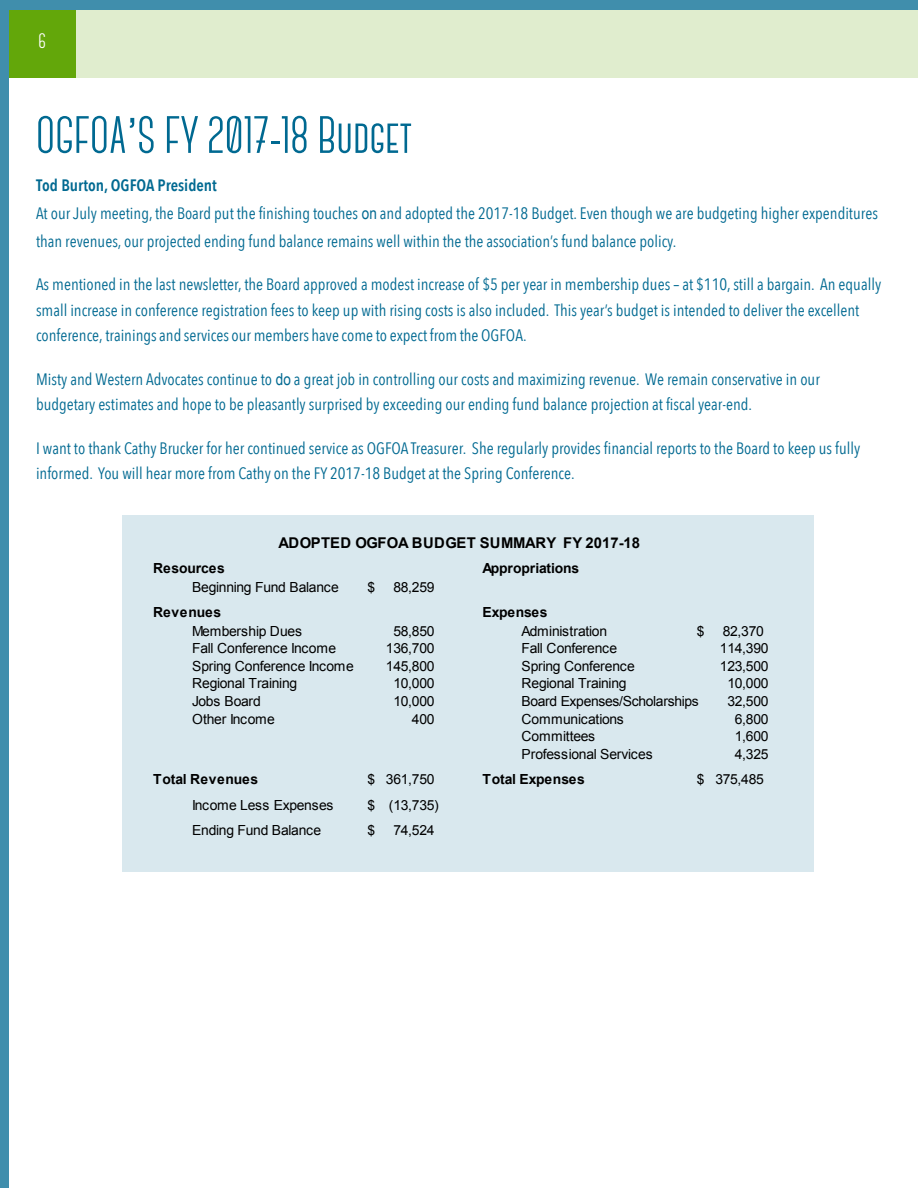
<style>
.page{position:relative;width:918px;height:1188px;background:#fff}
.page>*{position:absolute;margin:0;border:0;box-sizing:border-box;transform-origin:0 0}
.t1{font:700 52.5px "Canter";color:#006991}
.t2{font:700 21px "Canter";color:#fff}
.t3{font:16.5px/25.5px "Avenir Next Condensed";color:#006991}
.t4{font:700 14.85px "Arial";letter-spacing:.01em;color:#000}
.t5{font:13.95px "Arial";letter-spacing:-.025em;color:#000}
.t6{font:700 13.95px "Arial";letter-spacing:-.01em;color:#000}
.t7{font:700 13.95px "Arial";letter-spacing:.01em;color:#000}
.t8{font:700 13.95px "Arial";letter-spacing:.045em;color:#000}
.s1{font-family:"Eurostile";font-weight:400}
.s2{font-weight:600}
.s3{font-family:"Arial Narrow"}
</style>
<div class="page">
<div style="left:0;top:0;width:918px;height:74px;background:#408eac"></div>
<div style="left:14px;top:10px;width:904px;height:68px;background:#e0edce"></div>
<div style="left:0;top:0;width:9px;height:1188px;background:#408eac"></div>
<div style="left:9px;top:10px;width:67px;height:68px;background:#63a70a"></div>
<hr style="left:917px;top:0;width:1px;height:1188px;background:#408eac">
<div style="left:122px;top:515px;width:692px;height:356px;background:#d9e8ee"></div>
<p class="t2" style="left:39px;top:31px;width:9px">6</p>
<h1 class="t1" style="left:36px;top:109px;width:378px">OGFOA<span class="s1">’</span>S FY 2017-18 Budget</h1>
<p class="t3" style="left:36px;top:171px;width:843px;line-height:27.8px"><span class="s2">Tod Burton, OGFOA President<br></span>At our July meeting, the Board put the finishing touches <span class="s3">on</span> and adopted the 2017-18 Budget. Even though we are budgeting higher expenditures than revenues, our projected ending fund balance remains well within the the association’s fund balance policy.</p>
<p class="t3" style="left:36px;top:271px;width:847px">As mentioned in the last newsletter, the Board approved a modest increase of $5 per year in membership dues – at $110, still a bargain. An equally small increase in conference registration fees to keep up with rising costs is also included. This year’s budget is intended to deliver the excellent conference, trainings and services our members have come to expect from the OGFOA.</p>
<p class="t3" style="left:36px;top:366px;width:785px">Misty and Western Advocates continue to <span class="s3">do</span> a great job in controlling our costs and maximizing revenue. We remain conservative in our budgetary estimates and hope to be pleasantly surprised by exceeding our ending fund balance projection at fiscal year-end.</p>
<p class="t3" style="left:36px;top:435px;width:826px">I want to thank Cathy Brucker for her continued service as OGFOA Treasurer. She regularly provides financial reports to the Board to keep us fully informed. You will hear more from Cathy on the FY 2017-18 Budget at the Spring Conference.</p>
<p class="t4" style="left:278px;top:532px;width:363px">ADOPTED OGFOA BUDGET SUMMARY FY 2017-18</p>
<p class="t6" style="left:153px;top:559px;width:73px">Resources</p>
<p class="t6" style="left:482px;top:559px;width:98px">Appropriations</p>
<p class="t5" style="left:192px;top:578px;width:148px">Beginning Fund Balance</p>
<p class="t5" style="left:367px;top:578px;width:9px">$</p>
<p class="t5" style="left:393px;top:578px;width:43px">88,259</p>
<p class="t8" style="left:153px;top:603px;width:70px">Revenues</p>
<p class="t6" style="left:482px;top:603px;width:67px">Expenses</p>
<p class="t5" style="left:192px;top:621px;width:111px">Membership Dues</p>
<p class="t5" style="left:393px;top:621px;width:43px">58,850</p>
<p class="t5" style="left:521px;top:621px;width:87px">Administration</p>
<p class="t5" style="left:697px;top:621px;width:9px">$</p>
<p class="t5" style="left:723px;top:621px;width:43px">82,370</p>
<p class="t5" style="left:192px;top:639px;width:146px">Fall Conference Income</p>
<p class="t5" style="left:386px;top:639px;width:50px">136,700</p>
<p class="t5" style="left:521px;top:639px;width:97px">Fall Conference</p>
<p class="t5" style="left:720px;top:639px;width:50px">114,390</p>
<p class="t5" style="left:192px;top:657px;width:163px">Spring Conference Income</p>
<p class="t5" style="left:386px;top:657px;width:50px">145,800</p>
<p class="t5" style="left:521px;top:657px;width:115px">Spring Conference</p>
<p class="t5" style="left:720px;top:657px;width:50px">123,500</p>
<p class="t5" style="left:192px;top:674px;width:107px">Regional Training</p>
<p class="t5" style="left:393px;top:674px;width:43px">10,000</p>
<p class="t5" style="left:521px;top:674px;width:107px">Regional Training</p>
<p class="t5" style="left:727px;top:674px;width:43px">10,000</p>
<p class="t5" style="left:192px;top:692px;width:70px">Jobs Board</p>
<p class="t5" style="left:393px;top:692px;width:43px">10,000</p>
<p class="t5" style="left:521px;top:692px;width:179px">Board Expenses/Scholarships</p>
<p class="t5" style="left:727px;top:692px;width:43px">32,500</p>
<p class="t5" style="left:192px;top:710px;width:84px">Other Income</p>
<p class="t5" style="left:412px;top:710px;width:24px">400</p>
<p class="t5" style="left:521px;top:710px;width:104px">Communications</p>
<p class="t5" style="left:735px;top:710px;width:35px">6,800</p>
<p class="t5" style="left:521px;top:727px;width:75px">Committees</p>
<p class="t5" style="left:735px;top:727px;width:35px">1,600</p>
<p class="t5" style="left:521px;top:745px;width:133px">Professional Services</p>
<p class="t5" style="left:735px;top:745px;width:35px">4,325</p>
<p class="t7" style="left:153px;top:770px;width:107px">Total Revenues</p>
<p class="t5" style="left:367px;top:770px;width:69px">$ 361,750</p>
<p class="t6" style="left:482px;top:770px;width:104px">Total Expenses</p>
<p class="t5" style="left:697px;top:770px;width:69px">$ 375,485</p>
<p class="t5" style="left:192px;top:796px;width:143px">Income Less Expenses</p>
<p class="t5" style="left:367px;top:796px;width:73px">$ (13,735)</p>
<p class="t5" style="left:192px;top:821px;width:131px">Ending Fund Balance</p>
<p class="t5" style="left:367px;top:821px;width:9px">$</p>
<p class="t5" style="left:393px;top:821px;width:43px">74,524</p>
</div>
